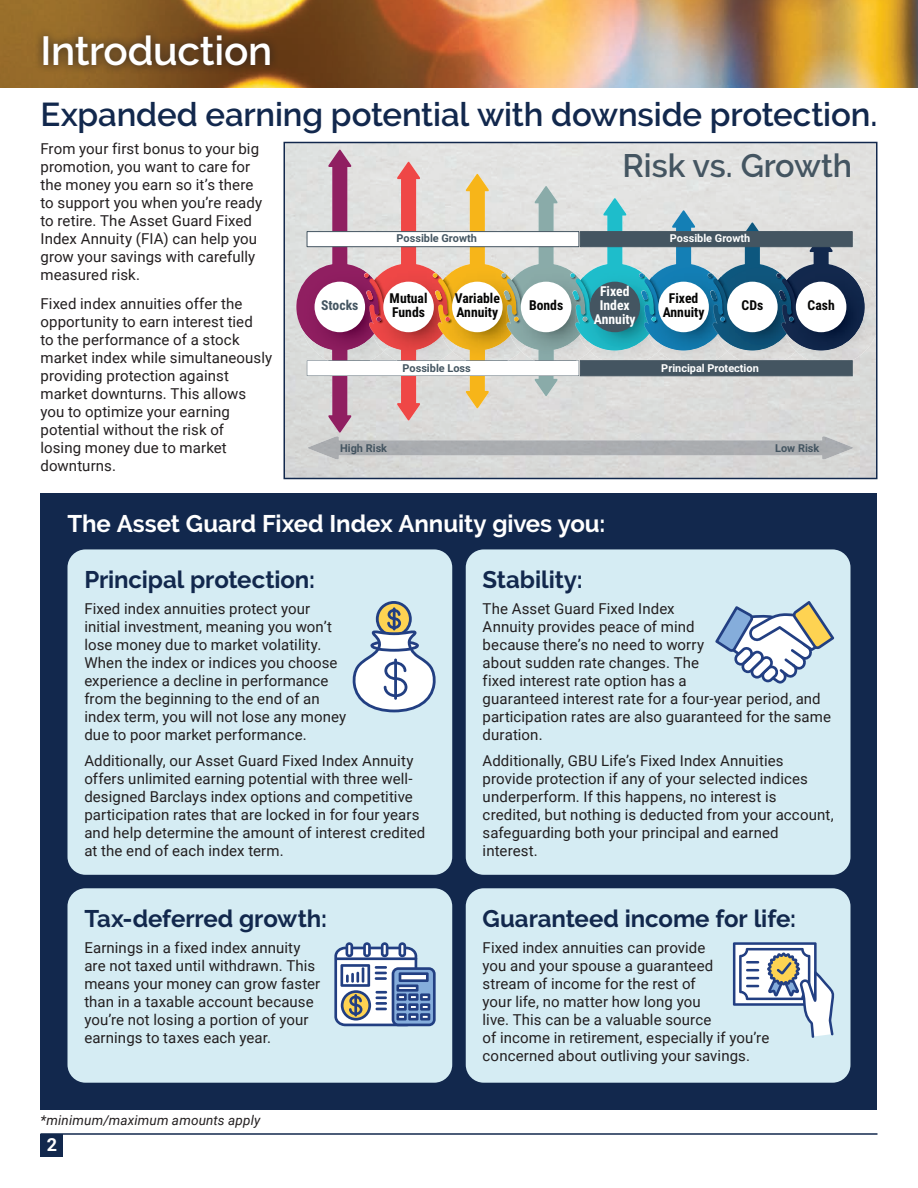
<style>
.page{position:relative;width:918px;height:1188px;background:#fff}
.page>*{position:absolute;margin:0;border:0;box-sizing:border-box;transform-origin:0 0}
.t1{font:600 40.5px "Raleway";letter-spacing:-.01em;color:#fff}
.t2{font:600 33px "Raleway";letter-spacing:-.005em;color:#12284d}
.t3{font:600 32.4px "Raleway";color:#445561}
.t4{font:700 24px "Raleway";letter-spacing:-.005em;color:#12284d}
.t5{font:700 24px "Raleway";letter-spacing:-.005em;color:#fff}
.t6{font:700 18px "Roboto";color:#fff}
.t7{font:15px/18px "Roboto";letter-spacing:.005em;color:#231f20}
.t8{font:700 13.65px/13.6px "Roboto Condensed";color:#050504}
.t9{font:700 13.65px/13.6px "Roboto Condensed";color:#fff;text-align:center}
.t10{font:700 13.65px "Roboto Condensed";color:#445561}
.t11{font:italic 13.5px "Roboto";letter-spacing:.015em;color:#231f20}
.t12{font:700 10.95px "Roboto";color:#445561}
.t13{font:700 10.95px "Roboto";color:#fff}
</style>
<div class="page">
<hr style="left:40px;top:1133px;width:838px;height:2px;background:#12284d">
<div style="left:40px;top:1134px;width:23px;height:23px;background:#12284d"></div>
<div style="left:40px;top:493px;width:838px;height:617px;background:#12284d"></div>
<img style="left:0;top:0;width:918px;height:88px">
<div style="left:34px;top:26px;width:245px;height:49px;background:#231f20;opacity:.85"></div>
<img style="left:308px;top:436px;width:545px;height:23px">
<img style="left:865px;top:269px;width:10px;height:96px">
<svg style="left:296px;top:149px;width:569px;height:284px;background:#c2bfbf"></svg>
<div style="left:580px;top:360px;width:272px;height:16px;background:#445561;border:1px solid #445561"></div>
<div style="left:307px;top:231px;width:272px;height:16px;background:#fff;border:1px solid #445561"></div>
<div style="left:284px;top:142px;width:594px;height:337px;border:2px solid #12284d"></div>
<div style="left:68px;top:888px;width:384px;height:195px;background:#d5ecf3;border-radius:18px"></div>
<div style="left:68px;top:549px;width:384px;height:326px;background:#d5ecf3;border-radius:18px"></div>
<div style="left:466px;top:888px;width:384px;height:195px;background:#d5ecf3;border-radius:18px"></div>
<div style="left:466px;top:549px;width:384px;height:326px;background:#d5ecf3;border-radius:18px"></div>
<svg style="left:334px;top:942px;width:102px;height:84px;background:#96a6c2"></svg>
<hr style="left:354px;top:994px;width:3px;height:23px;background:#223f82">
<svg style="left:733px;top:942px;width:101px;height:96px"></svg>
<svg style="left:715px;top:601px;width:119px;height:83px"></svg>
<svg style="left:353px;top:601px;width:83px;height:111px"></svg>
<hr style="left:394px;top:659px;width:3px;height:41px;background:#223f82">
<h1 class="t1" style="left:40px;top:28px;width:233px">Introduction</h1>
<h2 class="t2" style="left:40px;top:95px;width:839px">Expanded earning potential with downside protection.</h2>
<p class="t7" style="left:40px;top:139px;width:223px">From your first bonus to your big promotion, you want to care for the money you earn so it’s there to support you when you’re ready to retire. The Asset Guard Fixed<br>Index Annuity (FIA) can help you grow your savings with carefully measured risk.</p>
<p class="t7" style="left:40px;top:294px;width:233px">Fixed index annuities offer the opportunity to earn interest tied<br>to the performance of a stock market index while simultaneously providing protection against market downturns. This allows you to optimize your earning potential without the risk of<br>losing money due to market downturns.</p>
<h3 class="t3" style="left:622px;top:147px;width:231px">Risk vs. Growth</h3>
<p class="t13" style="left:670px;top:231px;width:82px">Possible Growth</p>
<p class="t12" style="left:397px;top:231px;width:82px">Possible Growth</p>
<p class="t9" style="left:594px;top:284px;width:43px">Fixed<br>Index<br>Annuity</p>
<p class="t8" style="left:663px;top:291px;width:43px;text-align:center">Fixed<br>Annuity</p>
<p class="t8" style="left:742px;top:298px;width:23px">CDs</p>
<p class="t8" style="left:808px;top:298px;width:29px">Cash</p>
<p class="t13" style="left:661px;top:361px;width:99px">Principal Protection</p>
<p class="t10" style="left:321px;top:296px;width:39px">Stocks</p>
<p class="t8" style="left:390px;top:291px;width:39px">Mutual<br>Funds</p>
<p class="t8" style="left:455px;top:291px;width:47px">Variable<br>Annuity</p>
<p class="t8" style="left:529px;top:298px;width:36px">Bonds</p>
<p class="t12" style="left:403px;top:361px;width:70px">Possible Loss</p>
<p class="t12" style="left:340px;top:441px;width:49px">High Risk</p>
<p class="t12" style="left:775px;top:441px;width:46px">Low Risk</p>
<h3 class="t5" style="left:68px;top:510px;width:539px">The Asset Guard Fixed Index Annuity gives you:</h3>
<h3 class="t4" style="left:84px;top:566px;width:232px">Principal protection:</h3>
<p class="t7" style="left:84px;top:599px;width:263px">Fixed index annuities protect your initial investment, meaning you won’t lose money due to market volatility.<br>When the index or indices you choose experience a decline in performance from the beginning to the end of an index term, you will not lose any money due to poor market performance.</p>
<p class="t7" style="left:84px;top:752px;width:342px">Additionally, our Asset Guard Fixed Index Annuity offers unlimited earning potential with three well&shy;designed Barclays index options and competitive participation rates that are locked in for four years and help determine the amount of interest credited at the end of each index term.</p>
<h3 class="t4" style="left:84px;top:905px;width:244px">Tax-deferred growth:</h3>
<p class="t7" style="left:84px;top:938px;width:237px">Earnings in a fixed index annuity are not taxed until withdrawn. This means your money can grow faster than in a taxable account because you’re not losing a portion of your earnings to taxes each year.</p>
<p class="t11" style="left:40px;top:1110px;width:221px">*minimum/maximum amounts apply</p>
<p class="t6" style="left:47px;top:1132px;width:12px">2</p>
<h3 class="t4" style="left:483px;top:566px;width:102px">Stability:</h3>
<p class="t7" style="left:483px;top:599px;width:350px">The Asset Guard Fixed Index<br>Annuity provides peace of mind<br>because there’s no need to worry<br>about sudden rate changes. The<br>fixed interest rate option has a<br>guaranteed interest rate for a four-year period, and participation rates are also guaranteed for the same duration.</p>
<p class="t7" style="left:483px;top:752px;width:353px">Additionally, GBU Life’s Fixed Index Annuities provide protection if any of your selected indices underperform. If this happens, no interest is credited, but nothing is deducted from your account, safeguarding both your principal and earned interest.</p>
<h3 class="t4" style="left:483px;top:905px;width:315px">Guaranteed income for life:</h3>
<p class="t7" style="left:483px;top:938px;width:288px">Fixed index annuities can provide<br>you and your spouse a guaranteed<br>stream of income for the rest of<br>your life, no matter how long you<br>live. This can be a valuable source<br>of income in retirement, especially if you’re concerned about outliving your savings.</p>
</div>
